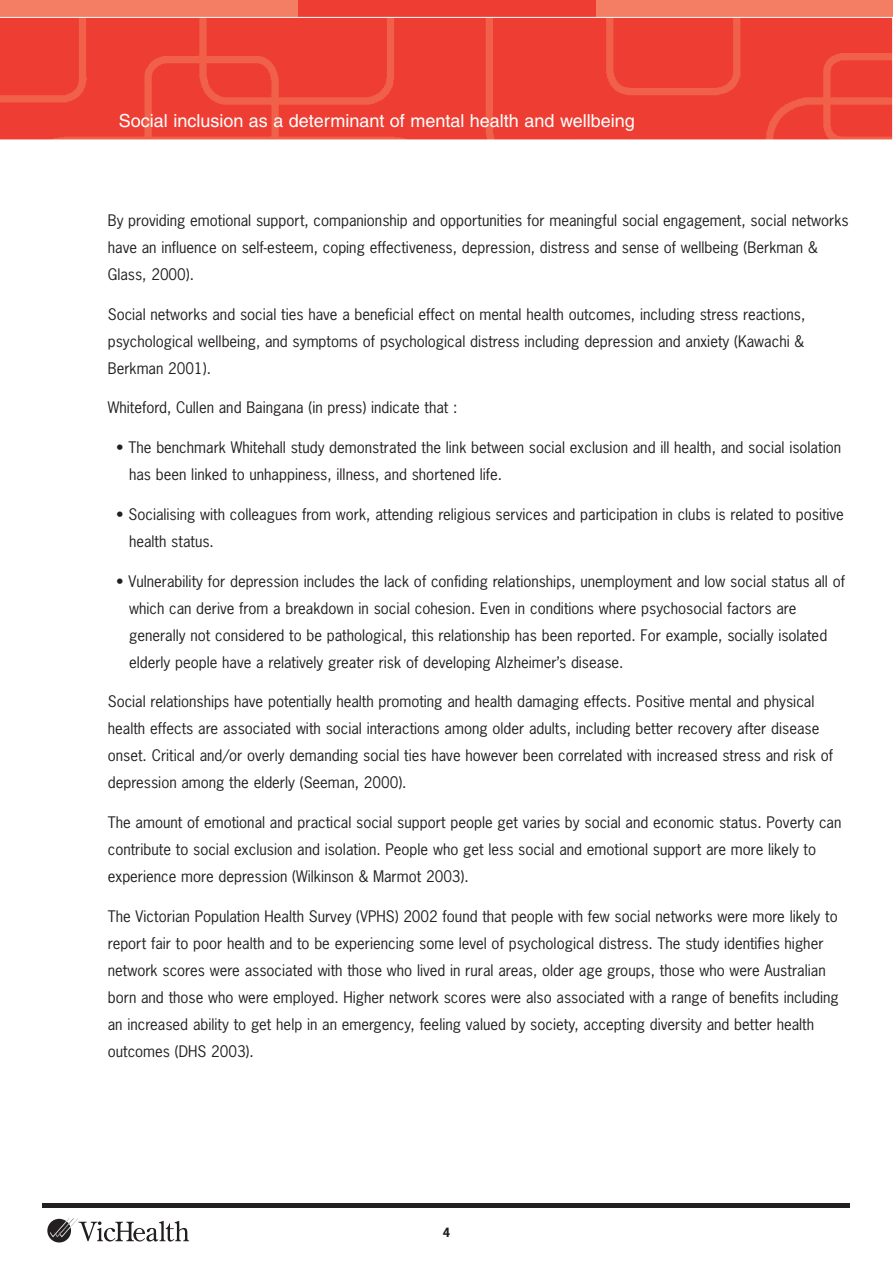
<style>
.page{position:relative;width:893px;height:1263px;background:#fff}
.page>*{position:absolute;margin:0;border:0;box-sizing:border-box;transform-origin:0 0}
.t1{font:18px "Helvetica";color:#fff}
.t2{font:15px/27px "News Gothic";color:#231f20}
.t3{font:700 12px "News Gothic";color:#231f20}
</style>
<div class="page">
<div style="left:0;top:0;width:299px;height:17px;background:#f37e63"></div>
<div style="left:299px;top:0;width:297px;height:17px;background:#ee3e34"></div>
<div style="left:596px;top:0;width:297px;height:17px;background:#f37e63"></div>
<svg style="left:0;top:17px;width:893px;height:123px;background:#ee4438"></svg>
<div style="left:43px;top:1203px;width:807px;height:5px;background:#231f20"></div>
<svg style="left:47px;top:1218px;width:142px;height:24px"></svg>
<p class="t1" style="left:119px;top:114px;width:518px">Social inclusion as a determinant of mental health and wellbeing</p>
<p class="t2" style="left:108px;top:207px;width:742px">By providing emotional support, companionship and opportunities for meaningful social engagement, social networks have an influence on self-esteem, coping effectiveness, depression, distress and sense of wellbeing (Berkman &amp;<br>Glass, 2000).</p>
<p class="t2" style="left:108px;top:301px;width:699px;text-align:justify">Social networks and social ties have a beneficial effect on mental health outcomes, including stress reactions, psychological wellbeing, and symptoms of psychological distress including depression and anxiety (Kawachi &amp; Berkman 2001).</p>
<p class="t2" style="left:108px;top:395px;width:351px">Whiteford, Cullen and Baingana (in press) indicate that :</p>
<p class="t2" style="left:129px;top:434px;width:713px;text-indent:-13px">• The benchmark Whitehall study demonstrated the link between social exclusion and ill health, and social isolation has been linked to unhappiness, illness, and shortened life.</p>
<p class="t2" style="left:129px;top:501px;width:716px;text-indent:-13px">• Socialising with colleagues from work, attending religious services and participation in clubs is related to positive health status.</p>
<p class="t2" style="left:129px;top:568px;width:717px;text-indent:-13px">• Vulnerability for depression includes the lack of confiding relationships, unemployment and low social status all of which can derive from a breakdown in social cohesion. Even in conditions where psychosocial factors are generally not considered to be pathological, this relationship has been reported. For example, socially isolated elderly people have a relatively greater risk of developing Alzheimer’s disease.</p>
<p class="t2" style="left:108px;top:689px;width:727px">Social relationships have potentially health promoting and health damaging effects. Positive mental and physical health effects are associated with social interactions among older adults, including better recovery after disease onset. Critical and/or overly demanding social ties have however been correlated with increased stress and risk of depression among the elderly (Seeman, 2000).</p>
<p class="t2" style="left:108px;top:809px;width:735px">The amount of emotional and practical social support people get varies by social and economic status. Poverty can contribute to social exclusion and isolation. People who get less social and emotional support are more likely to experience more depression (Wilkinson &amp; Marmot 2003).</p>
<p class="t2" style="left:108px;top:903px;width:732px">The Victorian Population Health Survey (VPHS) 2002 found that people with few social networks were more likely to report fair to poor health and to be experiencing some level of psychological distress. The study identifies higher network scores were associated with those who lived in rural areas, older age groups, those who were Australian born and those who were employed. Higher network scores were also associated with a range of benefits including an increased ability to get help in an emergency, feeling valued by society, accepting diversity and better health outcomes (DHS 2003).</p>
<p class="t3" style="left:443px;top:1225px;width:9px">4</p>
</div>
